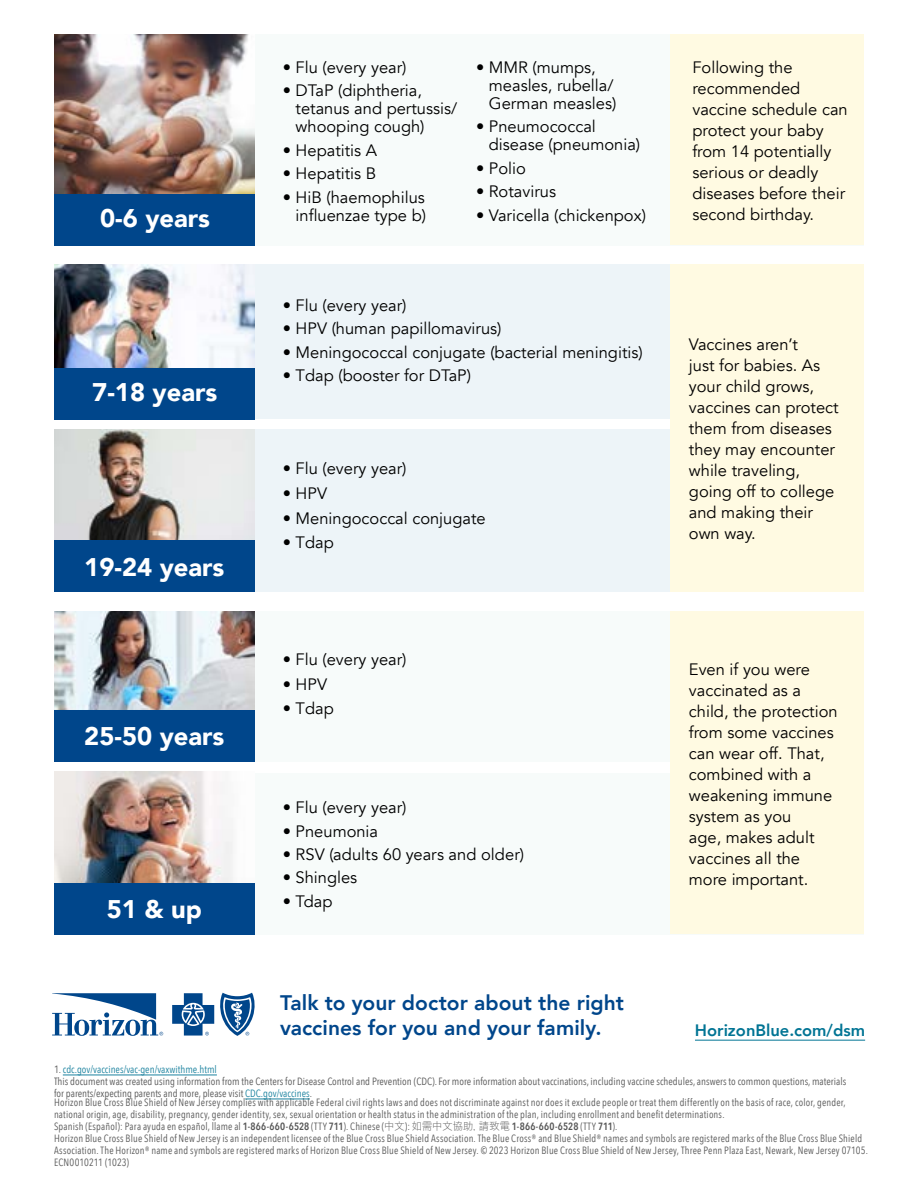
<style>
.page{position:relative;width:918px;height:1188px;background:#fff}
.page>*{position:absolute;margin:0;border:0;box-sizing:border-box;transform-origin:0 0}
.Headline{font:900 25.5px "Avenir";color:#fff}
.Body{font:800 21px/25.5px "Avenir";color:#00468b}
.Body-2{font:16.5px/21px "Avenir";color:#000}
.t1{font:800 16.5px "Avenir";color:#007494}
.t2{font:10.5px/12px "Avenir Next Condensed";letter-spacing:.015em;color:#444}
.s1{color:#007494}
.s2{font-weight:600}
.s3{font-family:"Hiragino Sans W1"}
</style>
<div class="page">
<div style="left:55px;top:35px;width:809px;height:211px;background:#f7fbfa"></div>
<div style="left:55px;top:611px;width:809px;height:151px;background:#f7fbfa"></div>
<div style="left:55px;top:429px;width:809px;height:163px;background:#edf4f8"></div>
<div style="left:55px;top:265px;width:809px;height:154px;background:#edf4f8"></div>
<div style="left:55px;top:773px;width:809px;height:162px;background:#f7fbfa"></div>
<div style="left:671px;top:265px;width:193px;height:327px;background:#fffae2"></div>
<div style="left:671px;top:35px;width:193px;height:210px;background:#fffae2"></div>
<div style="left:671px;top:611px;width:193px;height:323px;background:#fffae2"></div>
<hr style="left:695px;top:1040px;width:170px;height:1px;background:#007494">
<hr style="left:63px;top:1075px;width:154px;height:1px;background:#007494">
<hr style="left:245px;top:1099px;width:65px;height:1px;background:#007494">
<img style="left:54px;top:265px;width:201px;height:103px">
<img style="left:54px;top:429px;width:201px;height:112px">
<img style="left:54px;top:611px;width:201px;height:99px">
<img style="left:54px;top:772px;width:201px;height:112px">
<div style="left:54px;top:884px;width:201px;height:51px;background:#00468b"></div>
<div style="left:54px;top:710px;width:201px;height:52px;background:#00468b"></div>
<div style="left:54px;top:541px;width:201px;height:51px;background:#00468b"></div>
<div style="left:54px;top:368px;width:201px;height:51px;background:#00468b"></div>
<img style="left:54px;top:35px;width:201px;height:160px">
<div style="left:54px;top:195px;width:201px;height:51px;background:#00468b"></div>
<svg style="left:52px;top:993px;width:111px;height:43px"></svg>
<svg style="left:172px;top:993px;width:83px;height:43px"></svg>
<p class="Body-2" style="left:283px;top:57px;width:125px">• Flu (every year)</p>
<p class="Body-2" style="left:296px;top:82px;width:163px;line-height:18px;text-indent:-13px">• DTaP (diphtheria, tetanus and pertussis/ whooping cough)</p>
<p class="Body-2" style="left:283px;top:140px;width:96px">• Hepatitis A</p>
<p class="Body-2" style="left:283px;top:163px;width:95px">• Hepatitis B</p>
<p class="Body-2" style="left:283px;top:188px;width:145px;line-height:18px;text-align:right">• HiB (haemophilus influenzae type b)</p>
<p class="Body-2" style="left:692px;top:57px;width:157px">Following the recommended vaccine schedule can protect your baby from 14 potentially serious or deadly diseases before their</p>
<p class="Body-2" style="left:489px;top:59px;width:129px;line-height:18px;text-indent:-13px">• MMR (mumps, measles, rubella/<br>German measles)</p>
<p class="Body-2" style="left:489px;top:118px;width:153px;line-height:18px;text-indent:-13px">• Pneumococcal disease (pneumonia)</p>
<p class="Body-2" style="left:476px;top:158px;width:51px">• Polio</p>
<p class="Body-2" style="left:476px;top:181px;width:82px">• Rotavirus</p>
<p class="Body-2" style="left:476px;top:205px;width:171px">• Varicella (chickenpox)</p>
<p class="Headline" style="left:100px;top:196px;width:111px">0-6 years</p>
<p class="Body-2" style="left:692px;top:204px;width:123px">second birthday.</p>
<p class="Headline" style="left:92px;top:371px;width:127px">7-18 years</p>
<p class="Headline" style="left:84px;top:545px;width:142px">19-24 years</p>
<p class="Headline" style="left:84px;top:714px;width:142px">25-50 years</p>
<p class="Headline" style="left:107px;top:888px;width:97px">51 &amp; up</p>
<p class="Body-2" style="left:283px;top:295px;width:125px">• Flu (every year)</p>
<p class="Body-2" style="left:283px;top:319px;width:220px">• HPV (human papillomavirus)</p>
<p class="Body-2" style="left:283px;top:342px;width:361px">• Meningococcal conjugate (bacterial meningitis)</p>
<p class="Body-2" style="left:283px;top:365px;width:190px">• Tdap (booster for DTaP)</p>
<p class="Body-2" style="left:283px;top:458px;width:125px">• Flu (every year)</p>
<p class="Body-2" style="left:283px;top:483px;width:46px">• HPV</p>
<p class="Body-2" style="left:283px;top:508px;width:204px">• Meningococcal conjugate</p>
<p class="Body-2" style="left:283px;top:532px;width:53px">• Tdap</p>
<p class="Body-2" style="left:283px;top:649px;width:125px">• Flu (every year)</p>
<p class="Body-2" style="left:283px;top:674px;width:46px">• HPV</p>
<p class="Body-2" style="left:283px;top:699px;width:53px">• Tdap</p>
<p class="Body-2" style="left:283px;top:797px;width:125px">• Flu (every year)</p>
<p class="Body-2" style="left:283px;top:821px;width:97px">• Pneumonia</p>
<p class="Body-2" style="left:283px;top:844px;width:243px">• RSV (adults 60 years and older)</p>
<p class="Body-2" style="left:283px;top:868px;width:76px">• Shingles</p>
<p class="Body-2" style="left:283px;top:891px;width:51px">• Tdap</p>
<p class="Body" style="left:280px;top:989px;width:346px">Talk to your doctor about the right vaccines for you and your family.</p>
<p class="Body-2" style="left:689px;top:334px;width:151px">Vaccines aren’t<br>just for babies. As your child grows, vaccines can protect them from diseases they may encounter while traveling, going off to college and making their own way.</p>
<p class="Body-2" style="left:689px;top:659px;width:150px">Even if you were vaccinated as a child, the protection from some vaccines can wear off. That, combined with a weakening immune system as you<br>age, makes adult vaccines all the more important.</p>
<p class="t1" style="left:695px;top:1017px;width:172px">HorizonBlue.com/dsm</p>
<p class="t2" style="left:54px;top:1063px;width:794px">1. <span class="s1">cdc.gov/vaccines/vac-gen/vaxwithme.html<br></span>This document was created using information from the Centers for Disease Control and Prevention (CDC). For more information about vaccinations, including vaccine schedules, answers to common questions, materials for parents/expecting parents and more, please visit <span class="s1">CDC.gov/vaccines</span>.</p>
<p class="t2" style="left:54px;top:1096px;width:815px">Horizon Blue Cross Blue Shield of New Jersey complies with applicable Federal civil rights laws and does not discriminate against nor does it exclude people or treat them differently on the basis of race, color, gender, national origin, age, disability, pregnancy, gender identity, sex, sexual orientation or health status in the administration of the plan, including enrollment and benefit determinations.<br>Spanish (Español): Para ayuda en español, llame al <span class="s2">1-866-660-6528</span> (TTY <span class="s2">711</span>). Chinese (<span class="s3">中文</span>): <span class="s3">如需中文協助, 請致電</span> <span class="s2">1-866-660-6528</span> (TTY <span class="s2">711</span>).<br>Horizon Blue Cross Blue Shield of New Jersey is an independent licensee of the Blue Cross Blue Shield Association. The Blue Cross® and Blue Shield® names and symbols are registered marks of the Blue Cross Blue Shield Association. The Horizon® name and symbols are registered marks of Horizon Blue Cross Blue Shield of New Jersey. © 2023 Horizon Blue Cross Blue Shield of New Jersey, Three Penn Plaza East, Newark, New Jersey 07105.<br>ECN0010211 (1023)</p>
</div>
